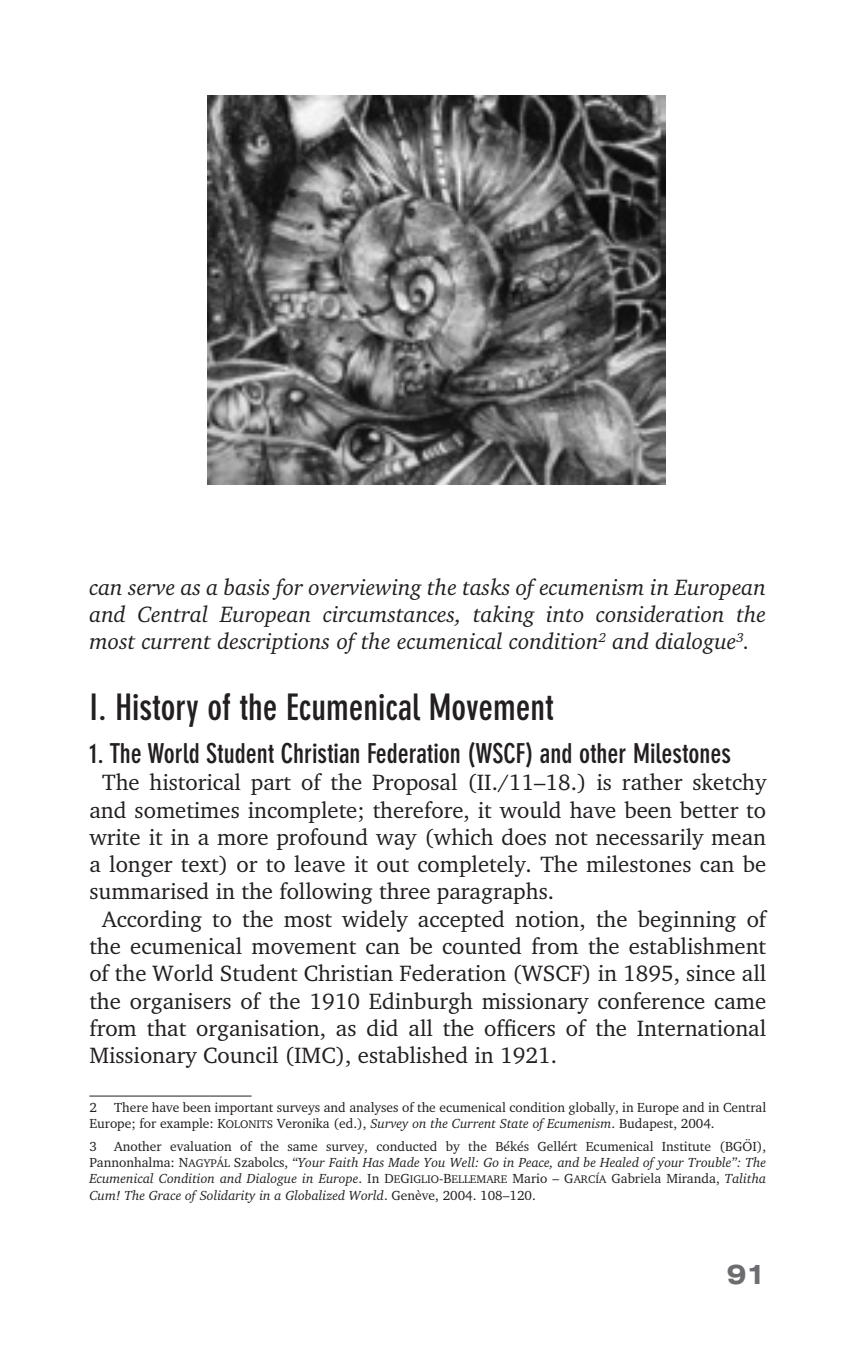
<style>
.page{position:relative;width:862px;height:1372px;background:#fff}
.page>*{position:absolute;margin:0;border:0;box-sizing:border-box;transform-origin:0 0}
.t1{font:700 condensed 36px "DIN Neuzeit Grotesk";color:#231f20}
.t2{font:700 condensed 27px "DIN Neuzeit Grotesk";color:#231f20}
.t3{font:700 27px "Helvetica H Extended";color:#6c6d70}
.t4{font:22.72px "Charter Plain Hun";color:#231f20}
.t5{font:22.72px/27.2px "Charter Ita Hun";color:#231f20;text-align:justify}
.t6{font:13.5px/16.2px "Charter Plain Hun";color:#231f20}
.t7{font:13.5px/16.2px "Charter Ita Hun";color:#231f20;text-align:justify}
.s1{font-family:"Charter Plain Hun SC840"}
.s2{font-family:"Charter Plain Hun SC840";font-size:11.25px}
.s3{font-family:"Charter Ita Hun"}
.s4{font-family:"Charter Plain Hun"}
</style>
<div class="page">
<hr style="left:89px;top:1095px;width:162px;height:1px;background:#231f20">
<img style="left:208px;top:96px;width:457px;height:389px">
<p class="t5" style="left:89px;top:572px;width:678px">can serve as a basis for overviewing the tasks of ecumenism in European and Central European circumstances, taking into consideration the most current descriptions of the ecumenical condition and dialogue .</p>
<h1 class="t1" style="left:89px;top:686px;width:466px">I. History of the Ecumenical Movement</h1>
<p class="t2" style="left:89px;top:737px;width:643px">1. The World Student Christian Federation (WSCF) and other Milestones</p>
<p class="t4" style="left:102px;top:768px;width:665px">The historical part of the Proposal (II./11 –1 8.) is rather sketchy</p>
<p class="t4" style="left:89px;top:795px;width:678px">and sometimes incomplete; therefore, it would have been better to</p>
<p class="t4" style="left:89px;top:823px;width:677px">write it in a more profound way (which does not necessarily mean</p>
<p class="t4" style="left:89px;top:850px;width:678px">a longer text) or to leave it out completely. The milestones can be</p>
<p class="t4" style="left:89px;top:877px;width:466px">summarised in the following three paragraphs.</p>
<p class="t4" style="left:102px;top:904px;width:665px">According to the most widely accepted notion, the beginning of</p>
<p class="t4" style="left:89px;top:932px;width:678px">the ecumenical movement can be counted from the establishment</p>
<p class="t4" style="left:89px;top:959px;width:678px">of the World Student Christian Federation (WSCF) in 1 895, since all</p>
<p class="t4" style="left:89px;top:986px;width:678px">the organisers of the 1 91 0 Edinburgh missionary conference came</p>
<p class="t4" style="left:89px;top:1013px;width:678px">from that organisation, as did all the officers of the International</p>
<p class="t4" style="left:89px;top:1041px;width:469px">Missionary Council (IMC), established in 1 921 .</p>
<p class="t6" style="left:89px;top:1099px;width:678px;text-indent:25px">There have been important surveys and analyses of the ecumenical condition globally, in Europe and in Central<br>Europe; for example: <span class="s1">K</span><span class="s2">OLONITS</span> Veronika (ed.), <span class="s3">Survey on the Current State of Ecumenism</span>. Budapest, 2004.</p>
<p class="t6" style="left:114px;top:1137px;width:653px">Another evaluation of the same survey, conducted by the Békés Gellért Ecumenical Institute (BGÖI),</p>
<p class="t7" style="left:89px;top:1154px;width:678px"><span class="s4">Pannonhalma:</span> <span class="s1">N</span><span class="s2">AGYPÁL</span> <span class="s4">Szabolcs,</span> “Your Faith Has Made You Well: Go in Peace, and be Healed of your Trouble”: The Ecumenical Condition and Dialogue in Europe<span class="s4">. In</span> <span class="s1">D</span><span class="s2">E</span><span class="s1">G</span><span class="s2">IGLIO</span><span class="s1">-B</span><span class="s2">ELLEMARE</span> <span class="s4">Mario –</span> <span class="s1">G</span><span class="s2">ARCÍA</span> <span class="s4">Gabriela Miranda,</span> Talitha Cum! The Grace of Solidarity in a Globalized World<span class="s4">. Genève, 2004. 1 08–1 20.</span></p>
<p class="t3" style="left:726px;top:1258px;width:41px">91</p>
</div>
